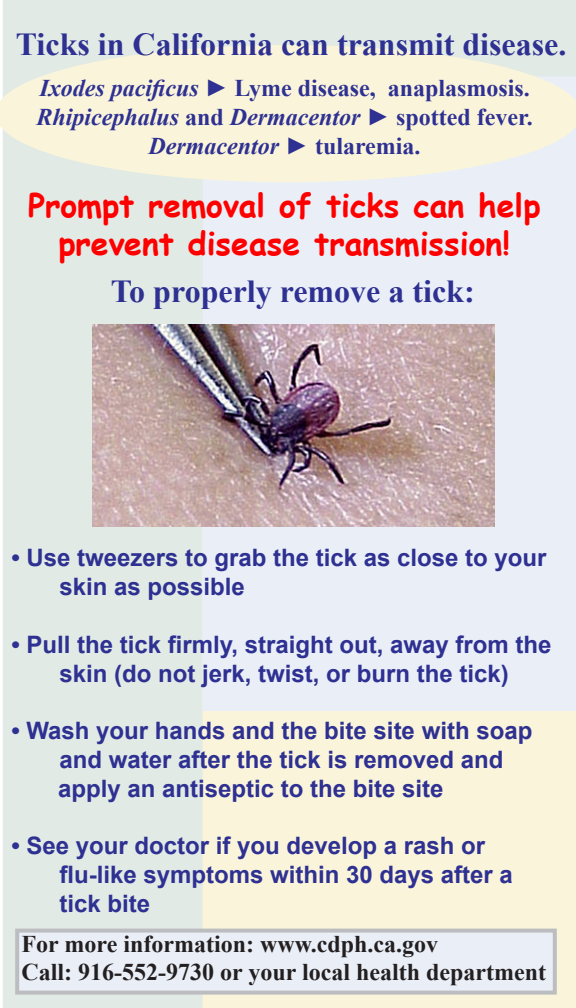
<style>
.page{position:relative;width:576px;height:1008px;background:#fff}
.page>*{position:absolute;margin:0;border:0;box-sizing:border-box;transform-origin:0 0}
.t1{font:700 32px "Times New Roman";color:#2e3092}
.t2{font:700 32px/38.4px "Comic Sans MS";color:#f00;text-align:center}
.Hanging_indent{font:700 24px/28.8px "Arial";color:#2e3092}
.t3{font:700 24px "Times New Roman";color:#231f20}
.t4{font:italic 700 24px "Times New Roman";color:#2e3092}
.t5{font:700 24px "Times New Roman";color:#2e3092}
.s1{font-style:italic}
.s2{font-style:normal}
</style>
<div class="page">
<div style="left:3px;top:0;width:573px;height:1008px;background:#e1eae4"></div>
<div style="left:205px;top:378px;width:369px;height:630px;background:#faf5da"></div>
<div style="left:205px;top:78px;width:369px;height:631px;background:#eaeff7"></div>
<div style="left:203px;top:76px;width:373px;height:635px;border:4px solid #eaeff7"></div>
<svg style="left:0;top:45px;width:576px;height:137px;background:#f5f3dd"></svg>
<div style="left:15px;top:929px;width:542px;height:66px;background:#eaeff7;border:4px solid #bcbdc0"></div>
<img style="left:92px;top:324px;width:402px;height:202px">
<p class="t1" style="left:16px;top:22px;width:552px">Ticks in California can transmit disease.</p>
<p class="t5" style="left:39px;top:72px;width:492px"><span class="s1">Ixodes pacificus ►</span> Lyme disease, anaplasmosis.</p>
<p class="t4" style="left:36px;top:100px;width:498px">Rhipicephalus <span class="s2">and</span> Dermacentor ► <span class="s2">spotted fever.</span></p>
<p class="t4" style="left:149px;top:129px;width:273px">Dermacentor ► <span class="s2">tularemia.</span></p>
<p class="t2" style="left:28px;top:185px;width:514px">Prompt removal of ticks can help prevent disease transmission!</p>
<p class="t1" style="left:111px;top:269px;width:365px">To properly remove a tick:</p>
<p class="Hanging_indent" style="left:59px;top:544px;width:489px;text-indent:-48px">• Use tweezers to grab the tick as close to your skin as possible</p>
<p class="Hanging_indent" style="left:11px;top:631px;width:542px;text-align:center">• Pull the tick firmly, straight out, away from the skin (do not jerk, twist, or burn the tick)</p>
<p class="Hanging_indent" style="left:59px;top:717px;width:474px;text-indent:-48px">• Wash your hands and the bite site with soap and water after the tick is removed and</p>
<p class="Hanging_indent" style="left:58px;top:775px;width:387px">apply an antiseptic to the bite site</p>
<p class="Hanging_indent" style="left:59px;top:832px;width:455px;text-indent:-48px">• See your doctor if you develop a rash or flu-like symptoms within 30 days after a tick bite</p>
<p class="t3" style="left:22px;top:927px;width:418px">For more information: www.cdph.ca.gov</p>
<p class="t3" style="left:22px;top:956px;width:526px">Call: 916-552-9730 or your local health department</p>
</div>
